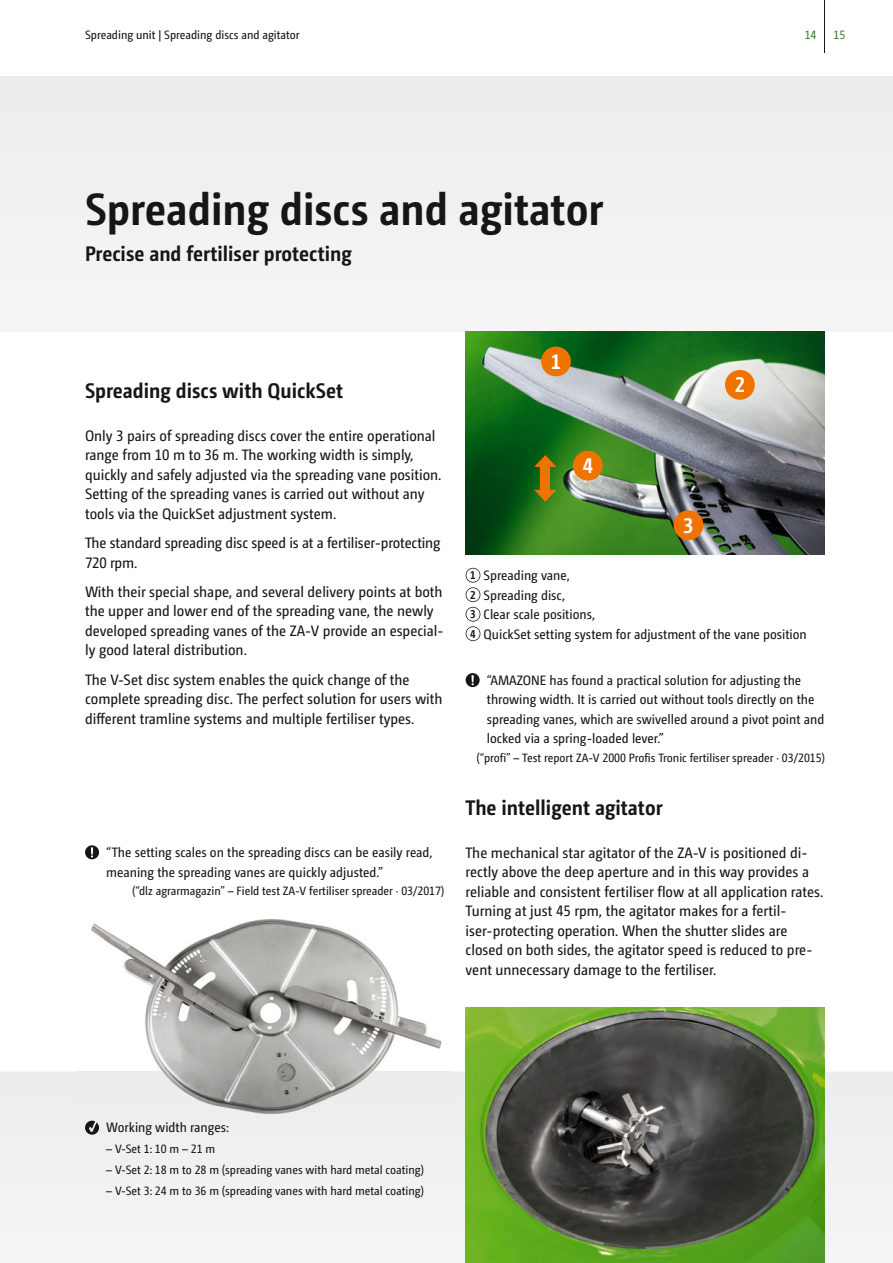
<style>
.page{position:relative;width:893px;height:1263px;background:#fff}
.page>*{position:absolute;margin:0;border:0;box-sizing:border-box;transform-origin:0 0}
.t1{font:700 45px "Camingo Dos Pro S Cd";color:#151616}
.t2{font:700 21px "Camingo Dos Pro S Cd";color:#151616}
.t3{font:700 21px "Camingo Dos Pro S Cd";color:#fff}
.t4{font:15px/19.5px "Camingo Dos Pro S Cd";color:#151616}
.t5{font:13.5px/19.5px "Camingo Dos Pro S Cd";color:#151616}
.t6{font:12px "Camingo Dos Pro S Cd";color:#151616}
.t7{font:12px "Camingo Dos Pro S Cd";color:#38832b}
.s1{font-weight:700;font-size:11.25px}
</style>
<div class="page">
<div style="left:0;top:77px;width:893px;height:255px;background:#f1f1f1"></div>
<div style="left:0;top:1071px;width:893px;height:192px;background:#f2f2f2"></div>
<img style="left:466px;top:332px;width:359px;height:223px">
<img style="left:77px;top:919px;width:376px;height:205px">
<img style="left:466px;top:1008px;width:359px;height:255px">
<div style="left:541px;top:347px;width:30px;height:29px;background:#f07300;border-radius:50%"></div>
<div style="left:725px;top:370px;width:30px;height:30px;background:#f07300;border-radius:50%"></div>
<svg style="left:534px;top:455px;width:22px;height:12px"></svg>
<svg style="left:534px;top:490px;width:22px;height:12px"></svg>
<div style="left:541px;top:464px;width:9px;height:29px;background:#f07300"></div>
<div style="left:573px;top:451px;width:30px;height:29px;background:#f07300;border-radius:50%"></div>
<div style="left:674px;top:510px;width:29px;height:30px;background:#f07300;border-radius:50%"></div>
<hr style="left:825px;top:0;width:1px;height:53px;background:#151616">
<svg style="left:466px;top:568px;width:14px;height:73px"></svg>
<svg style="left:85px;top:1121px;width:14px;height:14px"></svg>
<svg style="left:466px;top:673px;width:14px;height:14px"></svg>
<svg style="left:85px;top:845px;width:14px;height:14px"></svg>
<p class="t6" style="left:85px;top:30px;width:216px">Spreading unit | Spreading discs and agitator</p>
<h1 class="t1" style="left:85px;top:191px;width:520px">Spreading discs and agitator</h1>
<h2 class="t2" style="left:85px;top:245px;width:268px">Precise and fertiliser protecting</h2>
<h2 class="t2" style="left:85px;top:383px;width:260px">Spreading discs with QuickSet</h2>
<h2 class="t3" style="left:551px;top:353px;width:12px">1</h2>
<p class="t7" style="left:805px;top:30px;width:13px">14</p>
<p class="t7" style="left:833px;top:30px;width:13px">15</p>
<h2 class="t3" style="left:735px;top:376px;width:12px">2</h2>
<p class="t4" style="left:85px;top:427px;width:358px">Only 3 pairs of spreading discs cover the entire operational range from 10 m to 36 m. The working width is simply, quickly and safely adjusted via the spreading vane position.<br>Setting of the spreading vanes is carried out without any tools via the QuickSet adjustment system.</p>
<p class="t4" style="left:85px;top:534px;width:357px">The standard spreading disc speed is at a fertiliser-protecting<br>720 rpm.</p>
<p class="t4" style="left:85px;top:583px;width:360px">With their special shape, and several delivery points at both the upper and lower end of the spreading vane, the newly developed spreading vanes of the ZA-V provide an especial&shy;ly good lateral distribution.</p>
<p class="t4" style="left:85px;top:671px;width:359px">The V-Set disc system enables the quick change of the complete spreading disc. The perfect solution for users with different tramline systems and multiple fertiliser types.</p>
<p class="t5" style="left:106px;top:844px;width:328px">“The setting scales on the spreading discs can be easily read, meaning the spreading vanes are quickly adjusted.”</p>
<p class="t6" style="left:132px;top:886px;width:314px">(“dlz agrarmagazin” – Field test ZA-V fertiliser spreader · 03/2017)</p>
<h2 class="t3" style="left:583px;top:457px;width:12px">4</h2>
<h2 class="t3" style="left:683px;top:517px;width:12px">3</h2>
<p class="t5" style="left:470px;top:567px;width:338px"><span class="s1">1</span> Spreading vane,<br><span class="s1">2</span> Spreading disc,<br><span class="s1">3</span> Clear scale positions,<br><span class="s1">4</span> QuickSet setting system for adjustment of the vane position</p>
<p class="t5" style="left:487px;top:671px;width:339px">“AMAZONE has found a practical solution for adjusting the throwing width. It is carried out without tools directly on the spreading vanes, which are swivelled around a pivot point and locked via a spring-loaded lever.”</p>
<p class="t6" style="left:476px;top:753px;width:350px">(“profi” – Test report ZA-V 2000 Profis Tronic fertiliser spreader · 03/2015)</p>
<h2 class="t2" style="left:466px;top:799px;width:199px">The intelligent agitator</h2>
<p class="t4" style="left:466px;top:844px;width:359px">The mechanical star agitator of the ZA-V is positioned di&shy;rectly above the deep aperture and in this way provides a reliable and consistent fertiliser flow at all application rates.<br>Turning at just 45 rpm, the agitator makes for a fertil&shy;iser-protecting operation. When the shutter slides are closed on both sides, the agitator speed is reduced to pre&shy;vent unnecessary damage to the fertiliser.</p>
<p class="t5" style="left:106px;top:1119px;width:124px">Working width ranges:</p>
<p class="t6" style="left:106px;top:1144px;width:110px">– V-Set 1: 10 m – 21 m</p>
<p class="t6" style="left:106px;top:1165px;width:319px">– V-Set 2: 18 m to 28 m (spreading vanes with hard metal coating)</p>
<p class="t6" style="left:106px;top:1186px;width:319px">– V-Set 3: 24 m to 36 m (spreading vanes with hard metal coating)</p>
</div>
